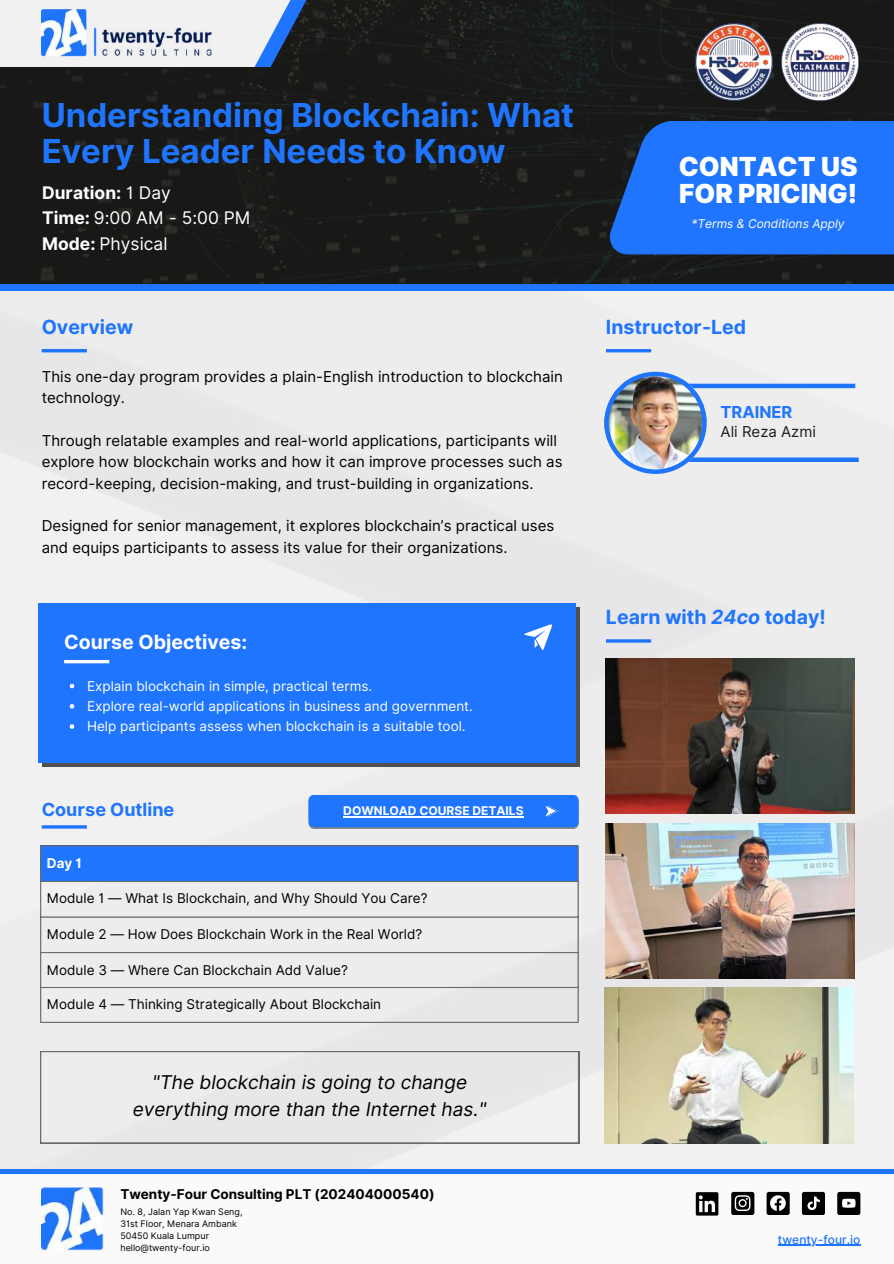
<style>
.page{position:relative;width:894px;height:1264px;background:#fff}
.page>*{position:absolute;margin:0;border:0;box-sizing:border-box;transform-origin:0 0}
.t1{font:700 33px/36px "Inter";color:#1f75fe}
.t2{font:900 26.25px/27px "Inter";color:#fff}
.t3{font:700 19.5px "Inter";color:#1f75fe}
.t4{font:700 19.5px "Inter";color:#fff}
.t5{font:italic 19.05px/27.2px "Inter";color:#000;text-align:center}
.t6{font:700 18px "Inter";color:#1f75fe}
.t7{font:17.4px/25.8px "Inter";color:#fff}
.t8{font:700 16.5px "Inter";color:#1f75fe}
.t9{font:15px/21.3px "Inter";color:#000}
.t10{font:15px "Inter";color:#1c1c1a}
.t11{font:13.5px "Inter";color:#000}
.t12{font:13.5px/20.2px "Inter";color:#fff}
.t13{font:700 13.5px "Inter";color:#000}
.t14{font:700 13.5px "Inter";color:#fff}
.t15{font:italic 12px "Inter";color:#fff}
.t16{font:700 12px "Inter";color:#fff}
.t17{font:500 12px "Inter";color:#1f75fe}
.t18{font:9px/12px "Inter";color:#000}
.s1{font-weight:700}
.s2{font-style:italic}
</style>
<div class="page">
<div style="left:0;top:290px;width:893px;height:879px;background:#ededed"></div>
<div style="left:40px;top:845px;width:538px;height:36px;background:#1f75fe"></div>
<hr style="left:40px;top:846px;width:1px;height:175px;background:#6b6b6b">
<hr style="left:577px;top:846px;width:1px;height:175px;background:#6b6b6b">
<hr style="left:40px;top:845px;width:538px;height:1px;background:#6b6b6b">
<hr style="left:40px;top:880px;width:538px;height:2px;background:#6b6b6b">
<hr style="left:40px;top:916px;width:538px;height:1px;background:#6b6b6b">
<hr style="left:40px;top:952px;width:538px;height:1px;background:#6b6b6b">
<hr style="left:40px;top:986px;width:538px;height:2px;background:#6b6b6b">
<hr style="left:40px;top:1021px;width:538px;height:1px;background:#6b6b6b">
<div style="left:42px;top:607px;width:537px;height:159px;background:#505050"></div>
<div style="left:38px;top:603px;width:537px;height:160px;background:#1f75fe"></div>
<svg style="left:0;top:1169px;width:893px;height:82px"></svg>
<div style="left:636px;top:383px;width:219px;height:5px;background:#1f75fe"></div>
<div style="left:640px;top:457px;width:218px;height:5px;background:#1f75fe"></div>
<div style="left:0;top:0;width:893px;height:288px;background:#1c1c1a"></div>
<div style="left:0;top:284px;width:893px;height:6px;background:#1f75fe"></div>
<svg style="left:0;top:0;width:334px;height:67px;fill:#f1f1f1"></svg>
<hr style="left:42px;top:349px;width:45px;height:3px;background:#1f75fe">
<hr style="left:64px;top:660px;width:45px;height:3px;background:#fff">
<hr style="left:605px;top:349px;width:46px;height:3px;background:#1f75fe">
<hr style="left:605px;top:639px;width:46px;height:3px;background:#1f75fe">
<hr style="left:42px;top:825px;width:45px;height:3px;background:#1f75fe">
<img style="left:604px;top:372px;width:102px;height:102px">
<div style="left:609px;top:121px;width:284px;height:133px;background:#1f75fe"></div>
<svg style="left:308px;top:794px;width:270px;height:35px;background:#307df7"></svg>
<svg style="left:695px;top:1192px;width:23px;height:23px"></svg>
<div style="left:731px;top:1191px;width:23px;height:23px;background:#000;border-radius:2px"></div>
<svg style="left:734px;top:1195px;width:16px;height:15px"></svg>
<div style="left:766px;top:1191px;width:23px;height:23px;background:#000;border-radius:2px"></div>
<svg style="left:770px;top:1195px;width:15px;height:15px"></svg>
<div style="left:801px;top:1191px;width:23px;height:23px;background:#000;border-radius:2px"></div>
<svg style="left:807px;top:1196px;width:12px;height:13px"></svg>
<div style="left:837px;top:1191px;width:23px;height:23px;background:#000;border-radius:2px"></div>
<svg style="left:842px;top:1198px;width:13px;height:9px"></svg>
<img style="left:42px;top:9px;width:170px;height:47px">
<img style="left:42px;top:1185px;width:62px;height:65px">
<img style="left:695px;top:23px;width:77px;height:78px">
<img style="left:781px;top:23px;width:77px;height:78px">
<svg style="left:524px;top:624px;width:28px;height:26px"></svg>
<svg style="left:40px;top:1051px;width:539px;height:92px;background:#e6e6e8"></svg>
<svg style="left:70px;top:683px;width:4px;height:5px"></svg>
<svg style="left:70px;top:704px;width:4px;height:4px"></svg>
<svg style="left:70px;top:724px;width:4px;height:4px"></svg>
<hr style="left:777px;top:1244px;width:83px;height:1px;background:#1f75fe">
<hr style="left:343px;top:816px;width:180px;height:1px;background:#fff">
<img style="left:605px;top:658px;width:249px;height:155px">
<img style="left:605px;top:823px;width:249px;height:155px">
<img style="left:604px;top:987px;width:248px;height:156px">
<h1 class="t1" style="left:42px;top:97px;width:533px">Understanding Blockchain: What<br>Every Leader Needs to Know</h1>
<p class="t7" style="left:42px;top:179px;width:210px"><span class="s1">Duration:</span> 1 Day<br><span class="s1">Time:</span> 9:00 AM - 5:00 PM<br><span class="s1">Mode:</span> Physical</p>
<h3 class="t3" style="left:42px;top:315px;width:93px">Overview</h3>
<p class="t9" style="left:42px;top:365px;width:522px">This one-day program provides a plain-English introduction to blockchain technology.</p>
<p class="t9" style="left:42px;top:430px;width:522px">Through relatable examples and real-world applications, participants will explore how blockchain works and how it can improve processes such as record-keeping, decision-making, and trust-building in organizations.</p>
<p class="t9" style="left:42px;top:515px;width:514px">Designed for senior management, it explores blockchain’s practical uses and equips participants to assess its value for their organizations.</p>
<h3 class="t4" style="left:64px;top:630px;width:184px">Course Objectives:</h3>
<p class="t12" style="left:87px;top:675px;width:387px">Explain blockchain in simple, practical terms.<br>Explore real-world applications in business and government.<br>Help participants assess when blockchain is a suitable tool.</p>
<p class="t6" style="left:42px;top:798px;width:134px">Course Outline</p>
<p class="t16" style="left:343px;top:803px;width:182px">DOWNLOAD COURSE DETAILS</p>
<p class="t14" style="left:47px;top:854px;width:37px">Day 1</p>
<p class="t11" style="left:47px;top:890px;width:382px">Module 1 — What Is Blockchain, and Why Should You Care?</p>
<p class="t11" style="left:47px;top:926px;width:377px">Module 2 — How Does Blockchain Work in the Real World?</p>
<p class="t11" style="left:47px;top:961px;width:302px">Module 3 — Where Can Blockchain Add Value?</p>
<p class="t11" style="left:47px;top:996px;width:336px">Module 4 — Thinking Strategically About Blockchain</p>
<p class="t5" style="left:133px;top:1068px;width:355px">"The blockchain is going to change everything more than the Internet has."</p>
<p class="t13" style="left:120px;top:1185px;width:315px">Twenty-Four Consulting PLT (202404000540)</p>
<p class="t18" style="left:120px;top:1205px;width:124px">No. 8, Jalan Yap Kwan Seng,<br>31st Floor, Menara Ambank<br>50450 Kuala Lumpur hello@twenty-four.io</p>
<h2 class="t2" style="left:678px;top:153px;width:180px">CONTACT US<br>FOR PRICING!</h2>
<p class="t15" style="left:691px;top:216px;width:154px">*Terms &amp; Conditions Apply</p>
<h3 class="t3" style="left:605px;top:315px;width:142px">Instructor-Led</h3>
<p class="t8" style="left:720px;top:402px;width:73px">TRAINER</p>
<p class="t10" style="left:720px;top:423px;width:97px">Ali Reza Azmi</p>
<h3 class="t3" style="left:605px;top:605px;width:221px">Learn with <span class="s2">24co</span> today!</h3>
<p class="t17" style="left:777px;top:1232px;width:84px">twenty-four.io</p>
</div>
